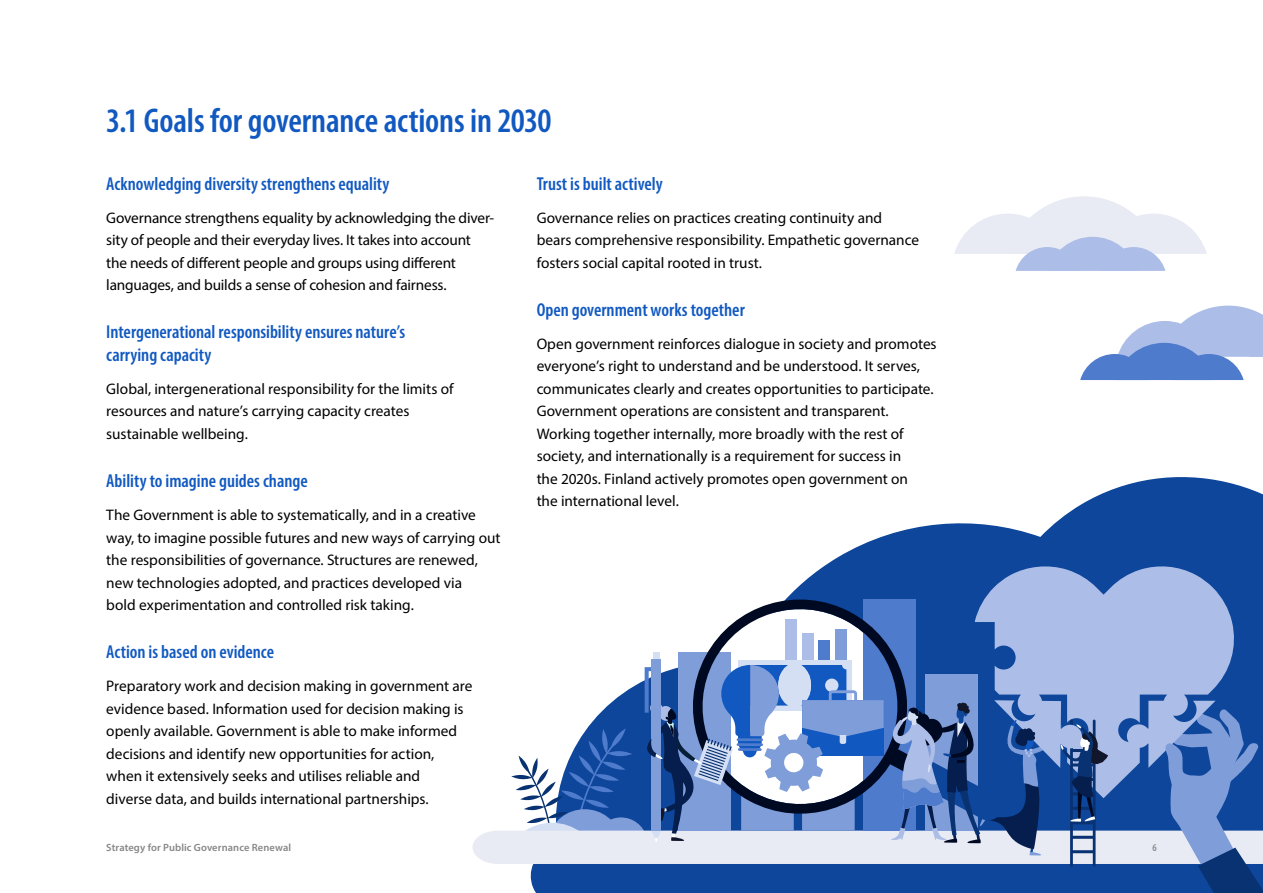
<style>
.page{position:relative;width:1263px;height:893px;background:#fff}
.page>*{position:absolute;margin:0;border:0;box-sizing:border-box;transform-origin:0 0}
.JHS_H3{font:600 condensed 34.5px "Myriad Pro";letter-spacing:-.005em;color:#1159c1}
.JHS_väliotsikko{font:18.75px/22.5px "Myriad Variable Concept";color:#1159c1}
.JHS_Leipäteksti_2{font:15.3px/22.5px "Myriad Pro";letter-spacing:-.005em;color:#000}
.t1{font:600 10.5px "Myriad Pro";letter-spacing:.01em;color:#878787}
.t2{font:600 condensed 10.5px "Myriad Pro";color:#878787}
</style>
<div class="page">
<svg style="left:801px;top:477px;width:462px;height:186px;fill:#0d469a"></svg>
<svg style="left:975px;top:564px;width:263px;height:99px;background:#8ba5d8"></svg>
<svg style="left:678px;top:584px;width:244px;height:79px"></svg>
<div style="left:835px;top:629px;width:12px;height:35px;background:#7f9dd9"></div>
<div style="left:818px;top:640px;width:12px;height:24px;background:#4f7bcd"></div>
<div style="left:802px;top:633px;width:12px;height:31px;background:#acbee8"></div>
<div style="left:785px;top:619px;width:12px;height:45px;background:#acbee8"></div>
<div style="left:738px;top:660px;width:113px;height:50px;background:#d4dff4"></div>
<div style="left:653px;top:652px;width:7px;height:9px;background:#d4dff4"></div>
<div style="left:651px;top:660px;width:10px;height:171px;background:#7f9dd9"></div>
<svg style="left:472px;top:663px;width:791px;height:230px"></svg>
<svg style="left:954px;top:196px;width:253px;height:75px"></svg>
<svg style="left:1080px;top:306px;width:183px;height:74px"></svg>
<h3 class="JHS_H3" style="left:106px;top:102px;width:447px">3.1 Goals for governance actions in 2030</h3>
<p class="JHS_väliotsikko" style="left:106px;top:172px;width:285px">Acknowledging diversity strengthens equality</p>
<p class="JHS_Leipäteksti_2" style="left:106px;top:206px;width:389px">Governance strengthens equality by acknowledging the diver&shy;sity of people and their everyday lives. It takes into account the needs of different people and groups using different languages, and builds a sense of cohesion and fairness.</p>
<p class="JHS_väliotsikko" style="left:106px;top:321px;width:300px">Intergenerational responsibility ensures nature’s carrying capacity</p>
<p class="JHS_Leipäteksti_2" style="left:106px;top:377px;width:349px">Global, intergenerational responsibility for the limits of resources and nature’s carrying capacity creates sustainable wellbeing.</p>
<p class="JHS_väliotsikko" style="left:106px;top:469px;width:203px">Ability to imagine guides change</p>
<p class="JHS_Leipäteksti_2" style="left:106px;top:503px;width:396px">The Government is able to systematically, and in a creative way, to imagine possible futures and new ways of carrying out the responsibilities of governance. Structures are renewed, new technologies adopted, and practices developed via<br>bold experimentation and controlled risk taking.</p>
<p class="JHS_väliotsikko" style="left:106px;top:641px;width:169px">Action is based on evidence</p>
<p class="JHS_Leipäteksti_2" style="left:106px;top:675px;width:368px">Preparatory work and decision making in government are evidence based. Information used for decision making is openly available. Government is able to make informed decisions and identify new opportunities for action, when it extensively seeks and utilises reliable and<br>diverse data, and builds international partnerships.</p>
<p class="JHS_väliotsikko" style="left:537px;top:172px;width:128px">Trust is built actively</p>
<p class="JHS_Leipäteksti_2" style="left:537px;top:206px;width:384px">Governance relies on practices creating continuity and bears comprehensive responsibility. Empathetic governance fosters social capital rooted in trust.</p>
<p class="JHS_väliotsikko" style="left:537px;top:298px;width:210px">Open government works together</p>
<p class="JHS_Leipäteksti_2" style="left:537px;top:332px;width:401px">Open government reinforces dialogue in society and promotes everyone’s right to understand and be understood. It serves, communicates clearly and creates opportunities to participate.<br>Government operations are consistent and transparent.<br>Working together internally, more broadly with the rest of society, and internationally is a requirement for success in<br>the 2020s. Finland actively promotes open government on<br>the international level.</p>
<p class="t1" style="left:106px;top:841px;width:186px">Strategy for Public Governance Renewal</p>
<p class="t2" style="left:1152px;top:842px;width:6px">6</p>
</div>
